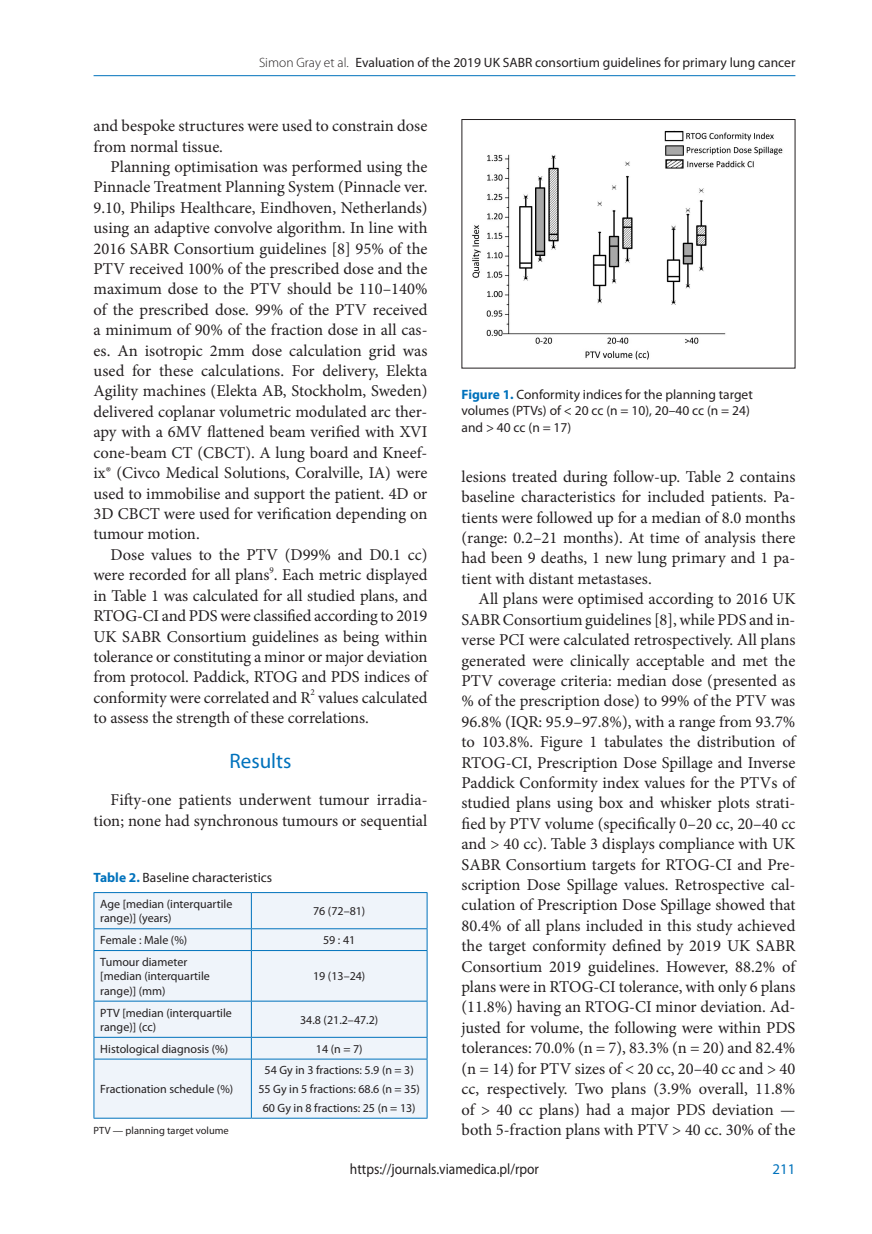
<style>
.page{position:relative;width:872px;height:1234px;background:#fff}
.page>*{position:absolute;margin:0;border:0;box-sizing:border-box;transform-origin:0 0}
.t1{font:21px "Myriad Pro";color:#0072bc}
.t2{font:16.5px/20.4px "Minion Pro";color:#231f20;text-align:justify}
.t3{font:15px "Myriad Pro";color:#231f20;scale:.9 1}
.t4{font:14.85px "Myriad Pro";color:#0072bc}
.t5{font:13.5px/16.2px "Myriad Pro";color:#231f20}
.t6{font:12px/14.4px "Myriad Pro";color:#231f20}
.t7{font:10.5px "Myriad Pro";color:#231f20}
.s1{font-weight:300}
.s2{font-weight:700;color:#0072bc}
</style>
<div class="page">
<hr style="left:94px;top:75px;width:701px;height:1px;background:#0072bc">
<div style="left:95px;top:893px;width:332px;height:224px;background:#eff4fa"></div>
<hr style="left:94px;top:892px;width:157px;height:1px;background:#0072bc">
<hr style="left:94px;top:892px;width:1px;height:36px;background:#0072bc">
<hr style="left:251px;top:892px;width:176px;height:1px;background:#0072bc">
<hr style="left:251px;top:892px;width:1px;height:36px;background:#0072bc">
<hr style="left:427px;top:892px;width:1px;height:36px;background:#0072bc">
<hr style="left:94px;top:928px;width:157px;height:1px;background:#0072bc">
<svg style="left:94px;top:928px;width:1px;height:21px"></svg>
<hr style="left:251px;top:928px;width:176px;height:1px;background:#0072bc">
<svg style="left:251px;top:928px;width:1px;height:21px"></svg>
<svg style="left:427px;top:928px;width:1px;height:21px"></svg>
<hr style="left:94px;top:949px;width:157px;height:1px;background:#0072bc">
<hr style="left:94px;top:950px;width:1px;height:50px;background:#0072bc">
<hr style="left:251px;top:949px;width:176px;height:1px;background:#0072bc">
<hr style="left:251px;top:950px;width:1px;height:50px;background:#0072bc">
<hr style="left:427px;top:950px;width:1px;height:50px;background:#0072bc">
<hr style="left:94px;top:1000px;width:157px;height:1px;background:#0072bc">
<hr style="left:94px;top:1001px;width:1px;height:35px;background:#0072bc">
<hr style="left:251px;top:1000px;width:176px;height:1px;background:#0072bc">
<hr style="left:251px;top:1001px;width:1px;height:35px;background:#0072bc">
<hr style="left:427px;top:1001px;width:1px;height:35px;background:#0072bc">
<hr style="left:94px;top:1036px;width:157px;height:1px;background:#0072bc">
<svg style="left:94px;top:1037px;width:1px;height:21px"></svg>
<hr style="left:251px;top:1036px;width:176px;height:1px;background:#0072bc">
<svg style="left:251px;top:1037px;width:1px;height:21px"></svg>
<svg style="left:427px;top:1037px;width:1px;height:21px"></svg>
<hr style="left:94px;top:1058px;width:157px;height:1px;background:#0072bc">
<hr style="left:94px;top:1059px;width:1px;height:58px;background:#0072bc">
<hr style="left:251px;top:1058px;width:176px;height:1px;background:#0072bc">
<hr style="left:251px;top:1059px;width:1px;height:58px;background:#0072bc">
<hr style="left:427px;top:1059px;width:1px;height:58px;background:#0072bc">
<hr style="left:94px;top:1117px;width:157px;height:1px;background:#0072bc">
<hr style="left:251px;top:1117px;width:176px;height:1px;background:#0072bc">
<img style="left:472px;top:130px;width:311px;height:230px">
<p class="t5" style="left:259px;top:54px;width:538px"><span class="s1">Simon Gray et al.</span> Evaluation of the 2019 UK SABR consortium guidelines for primary lung cancer</p>
<p class="t2" style="left:94px;top:116px;width:335px">and bespoke structures were used to constrain dose from normal tissue.</p>
<p class="t2" style="left:94px;top:156px;width:335px;text-indent:17px">Planning optimisation was performed using the Pinnacle Treatment Planning System (Pinnacle ver.<br>9.10, Philips Healthcare, Eindhoven, Netherlands) using an adaptive convolve algorithm. In line with 2016 SABR Consortium guidelines [8] 95% of the PTV received 100% of the prescribed dose and the maximum dose to the PTV should be 110–140% of the prescribed dose. 99% of the PTV received a minimum of 90% of the fraction dose in all cas&shy;es. An isotropic 2mm dose calculation grid was used for these calculations. For delivery, Elekta Agility machines (Elekta AB, Stockholm, Sweden) delivered coplanar volumetric modulated arc ther&shy;apy with a 6MV flattened beam verified with XVI cone-beam CT (CBCT). A lung board and Kneef&shy;ix® (Civco Medical Solutions, Coralville, IA) were used to immobilise and support the patient. 4D or 3D CBCT were used for verification depending on tumour motion.</p>
<p class="t2" style="left:94px;top:544px;width:335px;text-indent:17px">Dose values to the PTV (D99% and D0.1 cc) were recorded for all plans<sup>9</sup>. Each metric displayed in Table 1 was calculated for all studied plans, and RTOG-CI and PDS were classified according to 2019<br>UK SABR Consortium guidelines as being within tolerance or constituting a minor or major deviation from protocol. Paddick, RTOG and PDS indices of conformity were correlated and R<sup>2</sup> values calculated to assess the strength of these correlations.</p>
<p class="t1" style="left:229px;top:748px;width:64px">Results</p>
<p class="t2" style="left:94px;top:789px;width:335px;text-align:right">Fifty-one patients underwent tumour irradia&shy;tion; none had synchronous tumours or sequential</p>
<p class="t5" style="left:94px;top:868px;width:180px"><span class="s2">Table 2.</span> Baseline characteristics</p>
<p class="t6" style="left:100px;top:896px;width:133px">Age [median (interquartile range)] (years)</p>
<p class="t6" style="left:313px;top:903px;width:54px">76 (72–81)</p>
<p class="t6" style="left:100px;top:932px;width:88px">Female : Male (%)</p>
<p class="t6" style="left:323px;top:932px;width:34px">59 : 41</p>
<p class="t6" style="left:100px;top:954px;width:111px">Tumour diameter [median (interquartile range)] (mm)</p>
<p class="t6" style="left:313px;top:968px;width:54px">19 (13–24)</p>
<p class="t6" style="left:100px;top:1004px;width:133px">PTV [median (interquartile range)] (cc)</p>
<p class="t6" style="left:300px;top:1012px;width:80px">34.8 (21.2–47.2)</p>
<p class="t6" style="left:100px;top:1041px;width:129px">H istological diagnosis (%)</p>
<p class="t6" style="left:316px;top:1041px;width:48px">14 (n = 7)</p>
<p class="t6" style="left:100px;top:1081px;width:134px">Fractionation schedule (%)</p>
<p class="t6" style="left:258px;top:1060px;width:163px;line-height:18.6px;text-align:center">54 Gy in 3 fractions: 5.9 (n = 3)<br>55 Gy in 5 fractions: 68.6 (n = 35)<br>60 Gy in 8 fractions: 25 (n = 13)</p>
<p class="t7" style="left:94px;top:1123px;width:137px">PTV — planning target volume</p>
<p class="t5" style="left:461px;top:386px;width:293px"><span class="s2">Figure 1.</span> Conformity indices for the planning target volumes (PTVs) of &lt; 20 cc (n = 10), 20–40 cc (n = 24) and &gt; 40 cc (n = 17)</p>
<p class="t2" style="left:461px;top:466px;width:335px">lesions treated during follow-up. Table 2 contains baseline characteristics for included patients. Pa&shy;tients were followed up for a median of 8.0 months (range: 0.2–21 months). At time of analysis there had been 9 deaths, 1 new lung primary and 1 pa&shy;tient with distant metastases.</p>
<p class="t2" style="left:461px;top:588px;width:335px;text-indent:17px">All plans were optimised according to 2016 UK SABR Consortium guidelines [8], while PDS and in&shy;verse PCI were calculated retrospectively. All plans generated were clinically acceptable and met the PTV coverage criteria: median dose (presented as % of the prescription dose) to 99% of the PTV was 96.8% (IQR: 95.9–97.8%), with a range from 93.7% to 103.8%. Figure 1 tabulates the distribution of RTOG-CI, Prescription Dose Spillage and Inverse Paddick Conformity index values for the PTVs of studied plans using box and whisker plots strati&shy;fied by PTV volume (specifically 0–20 cc, 20–40 cc and &gt; 40 cc). Table 3 displays compliance with UK SABR Consortium targets for RTOG-CI and Pre&shy;scription Dose Spillage values. Retrospective cal&shy;culation of Prescription Dose Spillage showed that 80.4% of all plans included in this study achieved the target conformity defined by 2019 UK SABR Consortium 2019 guidelines. However, 88.2% of plans were in RTOG-CI tolerance, with only 6 plans (11.8%) having an RTOG-CI minor deviation. Ad&shy;justed for volume, the following were within PDS tolerances: 70.0% (n = 7), 83.3% (n = 20) and 82.4% (n = 14) for PTV sizes of &lt; 20 cc, 20–40 cc and &gt; 40 cc, respectively. Two plans (3.9% overall, 11.8% of &gt; 40 cc plans) had a major PDS deviation — both 5-fraction plans with PTV &gt; 40 cc. 30% of the</p>
<p class="t3" style="left:350px;top:1159px;width:212px">https://journals.viamedica.pl/rpor</p>
<p class="t4" style="left:772px;top:1159px;width:24px">211</p>
</div>
